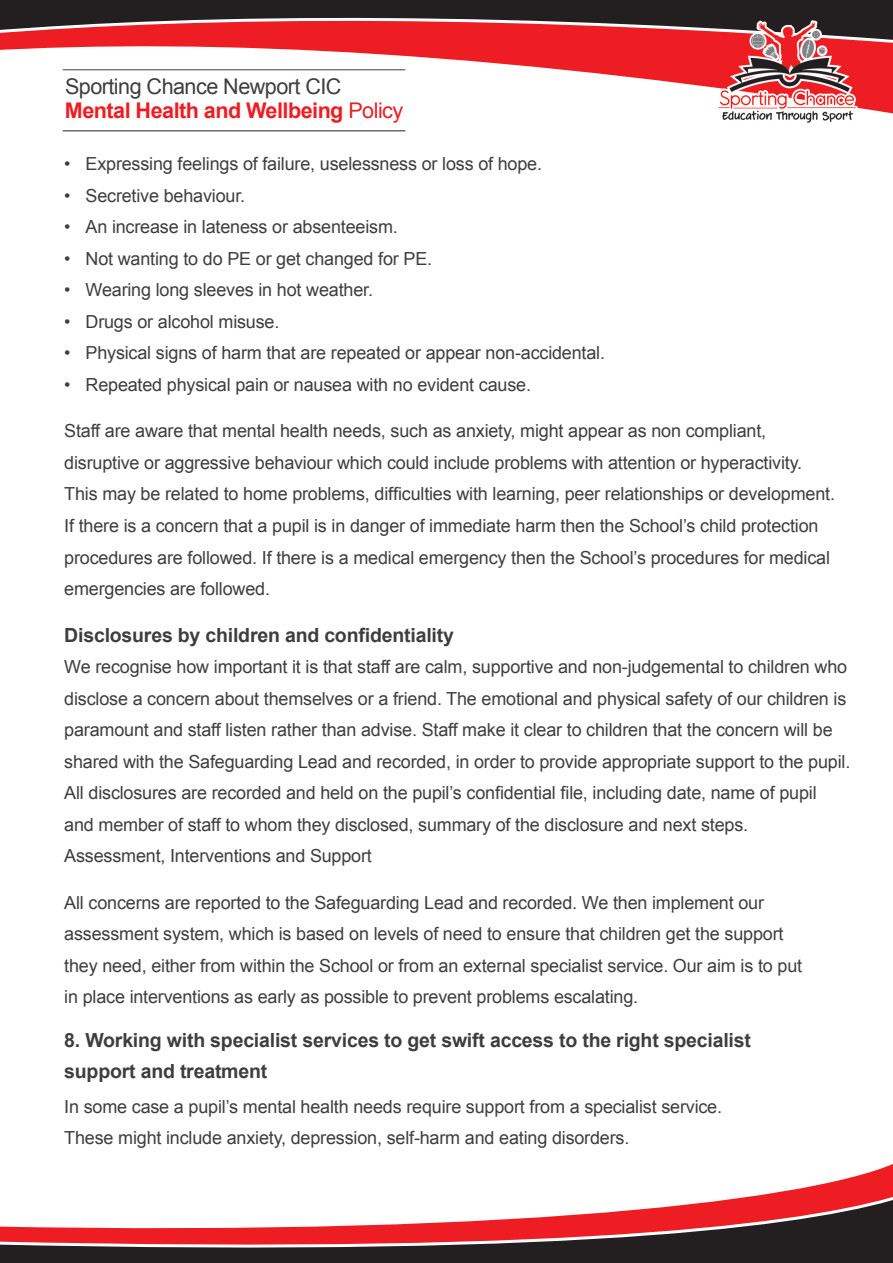
<style>
.page{position:relative;width:893px;height:1263px;background:#fff}
.page>*{position:absolute;margin:0;border:0;box-sizing:border-box;transform-origin:0 0}
.t1{font:700 21.6px "Arial";letter-spacing:-.025em;color:#ee1d23}
.t2{font:21.6px "Arial";letter-spacing:-.025em;color:#3e3e3f}
.t3{font:700 19.5px "Arial";letter-spacing:-.01em;color:#3e3e3f}
.t4{font:18px/31.5px "Arial";letter-spacing:-.01em;color:#3e3e3f}
.s1{font-weight:400}
</style>
<div class="page">
<div style="left:0;top:1257px;width:893px;height:6px;background:#231f20"></div>
<svg style="left:0;top:1164px;width:893px;height:93px"></svg>
<div style="left:0;top:0;width:893px;height:13px;background:#231f20"></div>
<svg style="left:0;top:13px;width:893px;height:101px"></svg>
<img style="left:715px;top:18px;width:145px;height:105px">
<hr style="left:63px;top:69px;width:342px;height:1px;background:#3e3e3f">
<hr style="left:63px;top:130px;width:342px;height:1px;background:#231f20">
<p class="t2" style="left:65px;top:72px;width:278px">Sporting Chance Newport CIC</p>
<p class="t1" style="left:65px;top:96px;width:340px">Mental Health and Wellbeing <span class="s1">Policy</span></p>
<p class="t4" style="left:64px;top:149px;width:479px">• Expressing feelings of failure, uselessness or loss of hope.</p>
<p class="t4" style="left:64px;top:180px;width:182px">• Secretive behaviour.</p>
<p class="t4" style="left:64px;top:212px;width:335px">• An increase in lateness or absenteeism.</p>
<p class="t4" style="left:64px;top:243px;width:369px">• Not wanting to do PE or get changed for PE.</p>
<p class="t4" style="left:64px;top:275px;width:310px">• Wearing long sleeves in hot weather.</p>
<p class="t4" style="left:64px;top:306px;width:217px">• Drugs or alcohol misuse.</p>
<p class="t4" style="left:64px;top:338px;width:542px">• Physical signs of harm that are repeated or appear non-accidental.</p>
<p class="t4" style="left:64px;top:369px;width:468px">• Repeated physical pain or nausea with no evident cause.</p>
<p class="t4" style="left:64px;top:416px;width:703px">Staff are aware that mental health needs, such as anxiety, might appear as non compliant,</p>
<p class="t4" style="left:64px;top:447px;width:739px">disruptive or aggressive behaviour which could include problems with attention or hyperactivity.</p>
<p class="t4" style="left:64px;top:479px;width:772px">This may be related to home problems, difficulties with learning, peer relationships or development.</p>
<p class="t4" style="left:64px;top:510px;width:767px">If there is a concern that a pupil is in danger of immediate harm then the School’s child protection procedures are followed. If there is a medical emergency then the School’s procedures for medical emergencies are followed.</p>
<p class="t3" style="left:64px;top:622px;width:391px">Disclosures by children and confidentiality</p>
<p class="t4" style="left:64px;top:651px;width:787px">We recognise how important it is that staff are calm, supportive and non-judgemental to children who disclose a concern about themselves or a friend. The emotional and physical safety of our children is paramount and staff listen rather than advise. Staff make it clear to children that the concern will be shared with the Safeguarding Lead and recorded, in order to provide appropriate support to the pupil.</p>
<p class="t4" style="left:64px;top:777px;width:754px">All disclosures are recorded and held on the pupil’s confidential file, including date, name of pupil and member of staff to whom they disclosed, summary of the disclosure and next steps.</p>
<p class="t4" style="left:64px;top:840px;width:309px">Assessment, Interventions and Support</p>
<p class="t4" style="left:64px;top:887px;width:701px">All concerns are reported to the Safeguarding Lead and recorded. We then implement our</p>
<p class="t4" style="left:64px;top:918px;width:721px">assessment system, which is based on levels of need to ensure that children get the support</p>
<p class="t4" style="left:64px;top:950px;width:739px">they need, either from within the School or from an external specialist service. Our aim is to put</p>
<p class="t4" style="left:64px;top:981px;width:575px">in place interventions as early as possible to prevent problems escalating.</p>
<p class="t3" style="left:64px;top:1027px;width:688px">8. Working with specialist services to get swift access to the right specialist</p>
<p class="t3" style="left:64px;top:1058px;width:205px">support and treatment</p>
<p class="t4" style="left:64px;top:1091px;width:659px">In some case a pupil’s mental health needs require support from a specialist service.</p>
<p class="t4" style="left:64px;top:1122px;width:567px">These might include anxiety, depression, self-harm and eating disorders.</p>
</div>
